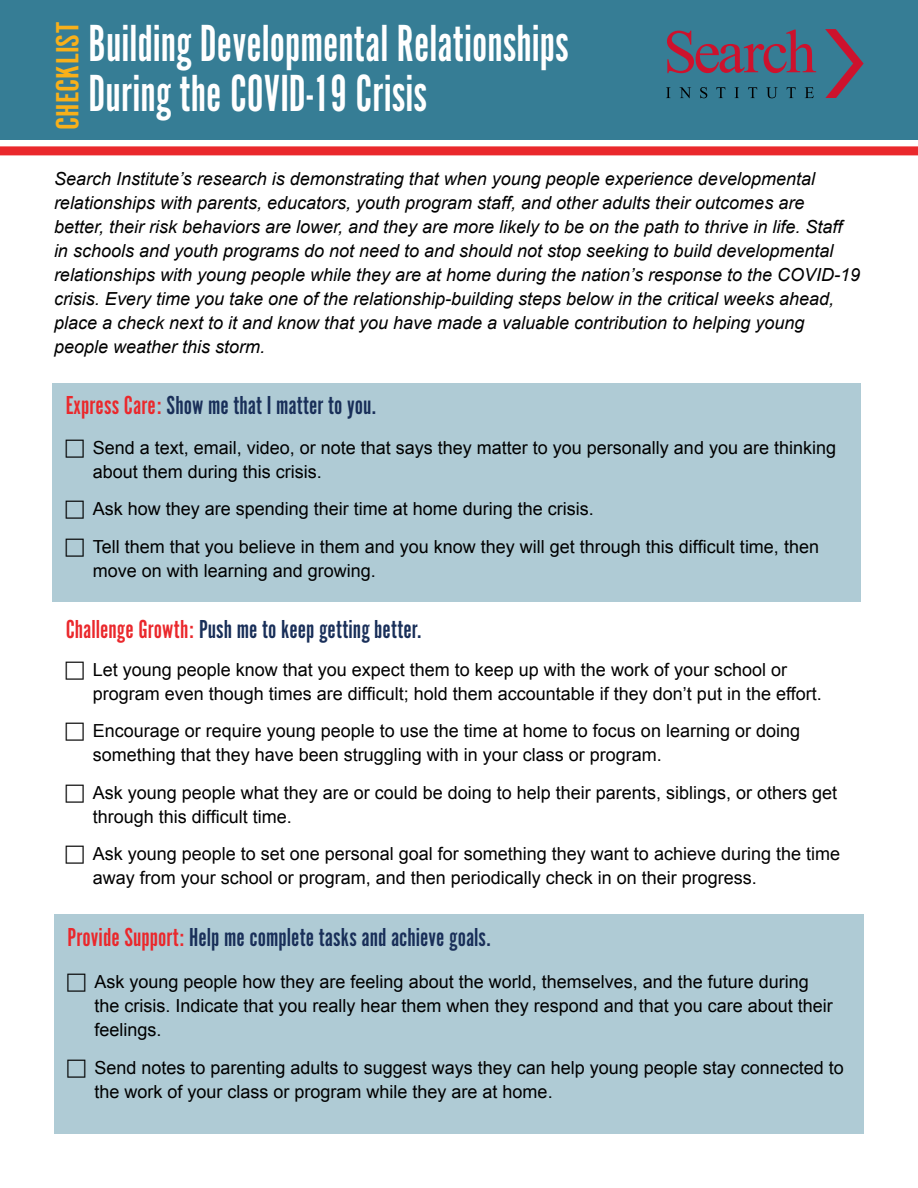
<style>
.page{position:relative;width:918px;height:1188px;background:#fff}
.page>*{position:absolute;margin:0;border:0;box-sizing:border-box;transform-origin:0 0}
.t1{font:54.3px/49.2px "Alternate Got No 1 D";color:#fff;scale:.92 1}
.t2{font:33.45px "Alternate Got No 1 D";color:#f8b01a;scale:1.16 1}
.t3{font:27px "Alternate Got No 1 D";color:#192f59}
.t4{font:18px/24px "Arial";color:#000}
.t5{font:italic 18px/24px "Arial";color:#000}
.s1{color:#ea282c}
</style>
<div class="page">
<div style="left:0;top:0;width:918px;height:140px;background:#367d95"></div>
<svg style="left:667px;top:30px;width:149px;height:43px"></svg>
<svg style="left:666px;top:87px;width:5px;height:11px"></svg>
<svg style="left:679px;top:87px;width:12px;height:11px"></svg>
<svg style="left:700px;top:87px;width:7px;height:11px"></svg>
<svg style="left:716px;top:87px;width:9px;height:11px"></svg>
<svg style="left:734px;top:87px;width:5px;height:11px"></svg>
<svg style="left:748px;top:87px;width:9px;height:11px"></svg>
<svg style="left:766px;top:87px;width:12px;height:11px"></svg>
<svg style="left:787px;top:87px;width:9px;height:11px"></svg>
<svg style="left:805px;top:87px;width:9px;height:11px"></svg>
<svg style="left:825px;top:29px;width:39px;height:69px"></svg>
<div style="left:54px;top:914px;width:810px;height:48px;background:#afcbd5"></div>
<div style="left:52px;top:427px;width:809px;height:175px;background:#afcbd5"></div>
<div style="left:52px;top:383px;width:809px;height:47px;background:#afcbd5"></div>
<div style="left:0;top:146px;width:918px;height:9px;background:#ea282c"></div>
<div style="left:54px;top:962px;width:810px;height:172px;background:#afcbd5"></div>
<h2 class="t2" style="left:50px;top:130px;width:94px;rotate:-90deg">CHECKLIST</h2>
<h1 class="t1" style="left:89px;top:20px;width:523px">Building Developmental Relationships<br>During the COVID-19 Crisis</h1>
<p class="t5" style="left:54px;top:167px;width:808px">Search Institute’s research is demonstrating that when young people experience developmental relationships with parents, educators, youth program staff, and other adults their outcomes are<br>better, their risk behaviors are lower, and they are more likely to be on the path to thrive in life. Staff in schools and youth programs do not need to and should not stop seeking to build developmental relationships with young people while they are at home during the nation’s response to the COVID-19 crisis. Every time you take one of the relationship-building steps below in the critical weeks ahead, place a check next to it and know that you have made a valuable contribution to helping young people weather this storm.</p>
<h3 class="t3" style="left:66px;top:391px;width:312px"><span class="s1">Express Care:</span> Show me that I matter to you.</h3>
<p class="t4" style="left:93px;top:436px;width:745px">Send a text, email, video, or note that says they matter to you personally and you are thinking about them during this crisis.</p>
<p class="t4" style="left:93px;top:491px;width:728px;line-height:37.5px">Ask how they are spending their time at home during the crisis.<br>Tell them that you believe in them and you know they will get through this difficult time, then</p>
<p class="t4" style="left:93px;top:559px;width:285px">move on with learning and growing.</p>
<h3 class="t3" style="left:66px;top:615px;width:358px"><span class="s1">Challenge Growth:</span> Push me to keep getting better.</h3>
<p class="t4" style="left:93px;top:658px;width:731px">Let young people know that you expect them to keep up with the work of your school or program even though times are difficult; hold them accountable if they don’t put in the effort.</p>
<p class="t4" style="left:93px;top:719px;width:709px">Encourage or require young people to use the time at home to focus on learning or doing something that they have been struggling with in your class or program.</p>
<p class="t4" style="left:93px;top:781px;width:746px">Ask young people what they are or could be doing to help their parents, siblings, or others get through this difficult time.</p>
<p class="t4" style="left:93px;top:842px;width:749px">Ask young people to set one personal goal for something they want to achieve during the time away from your school or program, and then periodically check in on their progress.</p>
<h3 class="t3" style="left:68px;top:922px;width:425px"><span class="s1">Provide Support:</span> Help me complete tasks and achieve goals.</h3>
<p class="t4" style="left:94px;top:970px;width:740px">Ask young people how they are feeling about the world, themselves, and the future during the crisis. Indicate that you really hear them when they respond and that you care about their feelings.</p>
<p class="t4" style="left:94px;top:1056px;width:751px">Send notes to parenting adults to suggest ways they can help young people stay connected to the work of your class or program while they are at home.</p>
</div>
